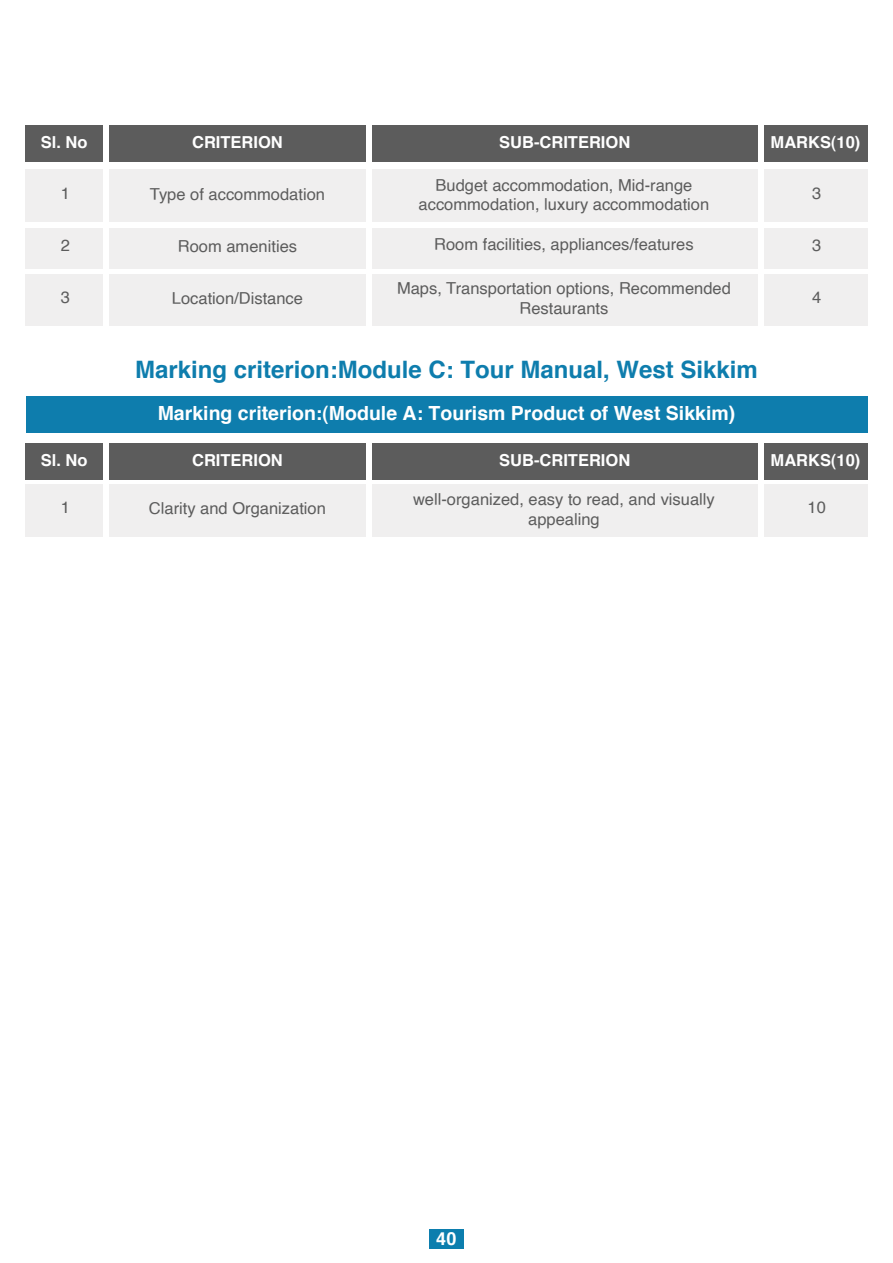
<style>
.page{position:relative;width:893px;height:1263px;background:#fff}
.page>*{position:absolute;margin:0;border:0;box-sizing:border-box;transform-origin:0 0}
.t1{font:700 24px "Helvetica";color:#0e7dad}
.t2{font:700 19.5px "Helvetica";color:#fff}
.t3{font:700 18px "Helvetica";color:#fff}
.t4{font:16.5px/19.8px "Helvetica";color:#5c5c5c;text-align:center}
.t5{font:700 16.5px "Helvetica";color:#fff}
</style>
<div class="page">
<div style="left:26px;top:169px;width:77px;height:53px;background:#f0efef"></div>
<div style="left:109px;top:169px;width:257px;height:53px;background:#f0efef"></div>
<div style="left:372px;top:169px;width:385px;height:53px;background:#f0efef"></div>
<div style="left:764px;top:169px;width:103px;height:53px;background:#f0efef"></div>
<div style="left:26px;top:228px;width:77px;height:40px;background:#f0efef"></div>
<div style="left:109px;top:228px;width:257px;height:40px;background:#f0efef"></div>
<div style="left:372px;top:228px;width:385px;height:40px;background:#f0efef"></div>
<div style="left:764px;top:228px;width:103px;height:40px;background:#f0efef"></div>
<div style="left:26px;top:125px;width:77px;height:37px;background:#5c5c5c"></div>
<div style="left:109px;top:125px;width:257px;height:37px;background:#5c5c5c"></div>
<div style="left:372px;top:125px;width:385px;height:37px;background:#5c5c5c"></div>
<div style="left:764px;top:125px;width:103px;height:37px;background:#5c5c5c"></div>
<div style="left:26px;top:274px;width:77px;height:52px;background:#f0efef"></div>
<div style="left:109px;top:274px;width:257px;height:52px;background:#f0efef"></div>
<div style="left:372px;top:274px;width:385px;height:52px;background:#f0efef"></div>
<div style="left:764px;top:274px;width:103px;height:52px;background:#f0efef"></div>
<div style="left:26px;top:484px;width:77px;height:53px;background:#f0efef"></div>
<div style="left:109px;top:484px;width:257px;height:53px;background:#f0efef"></div>
<div style="left:372px;top:484px;width:385px;height:53px;background:#f0efef"></div>
<div style="left:764px;top:484px;width:103px;height:53px;background:#f0efef"></div>
<div style="left:26px;top:396px;width:841px;height:36px;background:#0e7dad"></div>
<div style="left:26px;top:443px;width:77px;height:37px;background:#5c5c5c"></div>
<div style="left:109px;top:443px;width:257px;height:37px;background:#5c5c5c"></div>
<div style="left:372px;top:443px;width:385px;height:37px;background:#5c5c5c"></div>
<div style="left:764px;top:443px;width:103px;height:37px;background:#5c5c5c"></div>
<div style="left:429px;top:1229px;width:34px;height:20px;background:#0c7eae"></div>
<p class="t5" style="left:41px;top:132px;width:48px">Sl. No</p>
<p class="t5" style="left:192px;top:132px;width:92px">CRITERION</p>
<p class="t5" style="left:499px;top:132px;width:133px">SUB-CRITERION</p>
<p class="t5" style="left:771px;top:132px;width:91px">MARKS(10)</p>
<p class="t4" style="left:150px;top:184px;width:177px">Type of accommodation</p>
<p class="t4" style="left:419px;top:175px;width:292px">Budget accommodation, Mid-range accommodation, luxury accommodation</p>
<p class="t4" style="left:61px;top:184px;width:11px">1</p>
<p class="t4" style="left:812px;top:184px;width:11px">3</p>
<p class="t4" style="left:61px;top:236px;width:11px">2</p>
<p class="t4" style="left:178px;top:237px;width:121px">Room amenities</p>
<p class="t4" style="left:434px;top:235px;width:261px">Room facilities, appliances/features</p>
<p class="t4" style="left:812px;top:236px;width:11px">3</p>
<p class="t4" style="left:172px;top:289px;width:133px">Location/Distance</p>
<p class="t4" style="left:397px;top:279px;width:335px">Maps, Transportation options, Recommended<br>Restaurants</p>
<p class="t4" style="left:61px;top:288px;width:11px">3</p>
<p class="t4" style="left:812px;top:288px;width:11px">4</p>
<h1 class="t1" style="left:135px;top:354px;width:624px">Marking criterion:Module C: Tour Manual, West Sikkim</h1>
<p class="t2" style="left:158px;top:401px;width:579px">Marking criterion:(Module A: Tourism Product of West Sikkim)</p>
<p class="t5" style="left:771px;top:450px;width:91px">MARKS(10)</p>
<p class="t5" style="left:41px;top:450px;width:48px">Sl. No</p>
<p class="t5" style="left:192px;top:450px;width:92px">CRITERION</p>
<p class="t5" style="left:499px;top:450px;width:133px">SUB-CRITERION</p>
<p class="t4" style="left:149px;top:499px;width:178px">Clarity and Organization</p>
<p class="t4" style="left:413px;top:490px;width:303px">well-organized, easy to read, and visually appealing</p>
<p class="t4" style="left:808px;top:498px;width:20px">10</p>
<p class="t4" style="left:61px;top:498px;width:11px">1</p>
<p class="t3" style="left:436px;top:1227px;width:22px">40</p>
</div>
